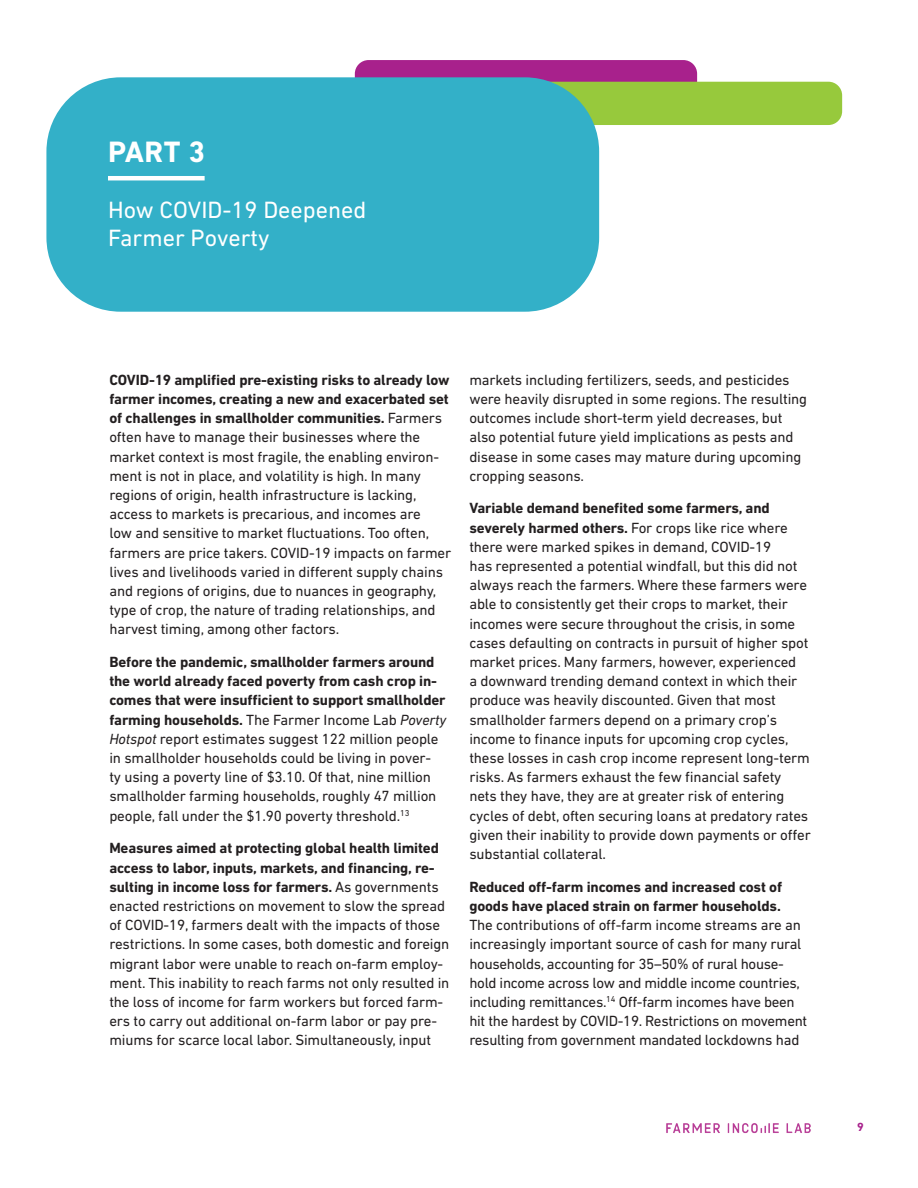
<style>
.page{position:relative;width:918px;height:1188px;background:#fff}
.page>*{position:absolute;margin:0;border:0;box-sizing:border-box;transform-origin:0 0}
.Intro_Hed_1{font:700 30px "DIN Next LT Pro";color:#fff}
.Intro_hed_2{font:24px/28.5px "DIN Next LT Pro";color:#fff}
.Bod{font:15px/19.2px "DIN Next LT Pro";letter-spacing:-.01em;color:#231f20}
.t1{font:700 12px "DIN Next LT Pro";color:#a8218c}
.s1{font-weight:700}
.s2{font-style:italic}
</style>
<div class="page">
<img style="left:666px;top:1123px;width:145px;height:11px">
<div style="left:355px;top:60px;width:342px;height:43px;background:#a8218c;border-radius:14px"></div>
<div style="left:500px;top:82px;width:342px;height:43px;background:#97c93c;border-radius:14px"></div>
<div style="left:46px;top:77px;width:553px;height:235px;background:#33b0c8;border-radius:74px"></div>
<hr style="left:108px;top:176px;width:97px;height:4px;background:#fff">
<p class="Intro_Hed_1" style="left:108px;top:135px;width:99px">PART 3</p>
<p class="Intro_hed_2" style="left:108px;top:195px;width:260px">How COVID-19 Deepened<br>Farmer Poverty</p>
<p class="Bod" style="left:109px;top:370px;width:343px"><span class="s1">COVID-19 amplified pre-existing risks to already low farmer incomes, creating a new and exacerbated set of challenges in smallholder communities.</span> Farmers often have to manage their businesses where the market context is most fragile, the enabling environ&shy;ment is not in place, and volatility is high. In many regions of origin, health infrastructure is lacking, access to markets is precarious, and incomes are<br>low and sensitive to market fluctuations. Too often, farmers are price takers. COVID-19 impacts on farmer lives and livelihoods varied in different supply chains and regions of origins, due to nuances in geography, type of crop, the nature of trading relationships, and harvest timing, among other factors.</p>
<p class="Bod" style="left:109px;top:652px;width:339px"><span class="s1">Before the pandemic, smallholder farmers around the world already faced poverty from cash crop in&shy;comes that were insufficient to support smallholder farming households.</span> The Farmer Income Lab <span class="s2">Poverty Hotspot</span> report estimates suggest 122 million people in smallholder households could be living in pover&shy;ty using a poverty line of $3.10. Of that, nine million smallholder farming households, roughly 47 million people, fall under the $1.90 poverty threshold.<sup>13</sup></p>
<p class="Bod" style="left:109px;top:838px;width:342px"><span class="s1">Measures aimed at protecting global health limited access to labor, inputs, markets, and financing, re&shy;sulting in income loss for farmers.</span> As governments enacted restrictions on movement to slow the spread of COVID-19, farmers dealt with the impacts of those restrictions. In some cases, both domestic and foreign migrant labor were unable to reach on-farm employ&shy;ment. This inability to reach farms not only resulted in the loss of income for farm workers but forced farm&shy;ers to carry out additional on-farm labor or pay pre&shy;miums for scarce local labor. Simultaneously, input</p>
<p class="Bod" style="left:469px;top:370px;width:339px">markets including fertilizers, seeds, and pesticides were heavily disrupted in some regions. The resulting outcomes include short-term yield decreases, but also potential future yield implications as pests and disease in some cases may mature during upcoming cropping seasons.</p>
<p class="Bod" style="left:469px;top:499px;width:343px"><span class="s1">Variable demand benefited some farmers, and severely harmed others.</span> For crops like rice where there were marked spikes in demand, COVID-19<br>has represented a potential windfall, but this did not always reach the farmers. Where these farmers were able to consistently get their crops to market, their incomes were secure throughout the crisis, in some cases defaulting on contracts in pursuit of higher spot market prices. Many farmers, however, experienced<br>a downward trending demand context in which their produce was heavily discounted. Given that most smallholder farmers depend on a primary crop’s income to finance inputs for upcoming crop cycles, these losses in cash crop income represent long-term risks. As farmers exhaust the few financial safety nets they have, they are at greater risk of entering cycles of debt, often securing loans at predatory rates given their inability to provide down payments or offer substantial collateral.</p>
<p class="Bod" style="left:469px;top:877px;width:339px"><span class="s1">Reduced off-farm incomes and increased cost of goods have placed strain on farmer households.<br></span>The contributions of off-farm income streams are an increasingly important source of cash for many rural households, accounting for 35–50% of rural house&shy;hold income across low and middle income countries, including remittances.<sup>14</sup> Off-farm incomes have been hit the hardest by COVID-19. Restrictions on movement resulting from government mandated lockdowns had</p>
<p class="t1" style="left:857px;top:1120px;width:8px">9</p>
</div>
